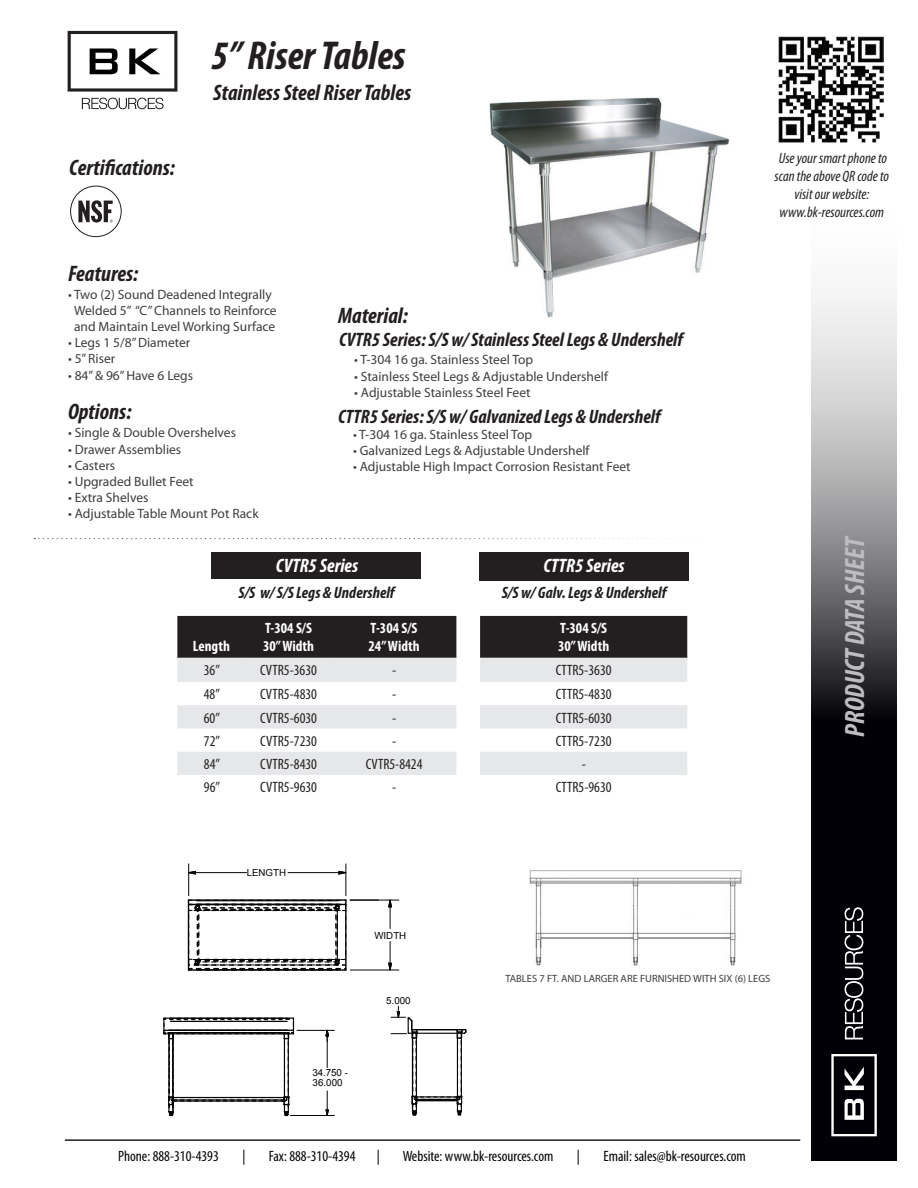
<style>
.page{position:relative;width:918px;height:1188px;background:#fff}
.page>*{position:absolute;margin:0;border:0;box-sizing:border-box;transform-origin:0 0}
.t1{font:italic 700 condensed 40.5px "Myriad Pro";color:#231f20}
.t2{font:italic 700 condensed 28.05px "Myriad Pro";letter-spacing:-.005em;color:#bcbdc0}
.t3{font:italic 700 condensed 22.5px "Myriad Pro";color:#231f20}
.t4{font:italic 700 condensed 19.5px "Myriad Pro";color:#231f20}
.t5{font:italic 700 condensed 19.5px "Myriad Pro";color:#fff}
.t6{font:italic 700 condensed 16.5px "Myriad Pro";color:#231f20}
.t7{font:condensed 15px "Myriad Pro";color:#231f20}
.t8{font:condensed 15px "Myriad Pro";color:#000001}
.t9{font:italic condensed 15px/18px "Myriad Pro";color:#231f20;text-align:center}
.t10{font:700 condensed 15px/18px "Myriad Pro";color:#fff}
.t11{font:13.5px/16.2px "Myriad Pro";color:#3e3e3f;text-align:center}
.t12{font:10.5px "Myriad Pro";color:#3e3e3f}
.t13{font:9.75px/9.3px "Arial";color:#040503}
</style>
<div class="page">
<svg style="left:811px;top:292px;width:86px;height:869px;background:#505054"></svg>
<svg style="left:845px;top:907px;width:18px;height:132px"></svg>
<svg style="left:831px;top:1054px;width:46px;height:82px"></svg>
<img style="left:779px;top:37px;width:105px;height:105px">
<hr style="left:65px;top:1139px;width:735px;height:2px;background:#231f20">
<div style="left:211px;top:552px;width:210px;height:27px;background:#231f20"></div>
<div style="left:479px;top:552px;width:210px;height:29px;background:#231f20"></div>
<svg style="left:34px;top:538px;width:631px;height:1px"></svg>
<img style="left:529px;top:870px;width:213px;height:96px">
<img style="left:489px;top:97px;width:241px;height:221px">
<hr style="left:297px;top:1030px;width:37px;height:1px;background:#040503">
<hr style="left:291px;top:1115px;width:43px;height:1px;background:#040503">
<svg style="left:163px;top:1018px;width:166px;height:99px"></svg>
<svg style="left:391px;top:1006px;width:76px;height:110px"></svg>
<hr style="left:189px;top:899px;width:157px;height:2px;background:#040503">
<svg style="left:189px;top:871px;width:7px;height:4px"></svg>
<svg style="left:338px;top:871px;width:8px;height:4px"></svg>
<hr style="left:196px;top:872px;width:51px;height:1px;background:#040503">
<hr style="left:288px;top:872px;width:51px;height:1px;background:#040503">
<hr style="left:346px;top:864px;width:1px;height:32px;background:#040503">
<hr style="left:188px;top:864px;width:1px;height:32px;background:#040503">
<svg style="left:388px;top:942px;width:4px;height:28px"></svg>
<svg style="left:388px;top:899px;width:4px;height:30px"></svg>
<hr style="left:350px;top:970px;width:49px;height:1px;background:#040503">
<hr style="left:350px;top:900px;width:49px;height:1px;background:#040503">
<svg style="left:188px;top:900px;width:191px;height:71px"></svg>
<svg style="left:82px;top:98px;width:82px;height:11px"></svg>
<svg style="left:68px;top:31px;width:109px;height:61px"></svg>
<div style="left:177px;top:616px;width:510px;height:41px;background:#231f20"></div>
<svg style="left:177px;top:657px;width:510px;height:118px;fill:#e6e7e9"></svg>
<hr style="left:177px;top:657px;width:68px;height:1px;background:#231f20">
<hr style="left:245px;top:657px;width:87px;height:1px;background:#231f20">
<hr style="left:332px;top:657px;width:124px;height:1px;background:#231f20">
<hr style="left:480px;top:657px;width:207px;height:1px;background:#231f20">
<div style="left:70px;top:186px;width:52px;height:51px;border:1px solid #231f20;border-radius:50%"></div>
<svg style="left:78px;top:200px;width:35px;height:23px"></svg>
<h3 class="t3" style="left:69px;top:153px;width:107px">Certifications:</h3>
<h3 class="t3" style="left:68px;top:259px;width:72px">Features:</h3>
<h1 class="t1" style="left:211px;top:31px;width:196px">5” Riser Tables</h1>
<h3 class="t3" style="left:213px;top:79px;width:199px">Stainless Steel Riser Tables</h3>
<p class="t11" style="left:68px;top:286px;width:210px">• Two (2) Sound Deadened Integrally<br>Welded 5” “C” Channels to Reinforce and Maintain Level Working Surface</p>
<p class="t11" style="left:68px;top:334px;width:124px">• Legs 1 5/8” Diameter</p>
<p class="t11" style="left:68px;top:351px;width:49px">• 5” Riser</p>
<p class="t11" style="left:68px;top:367px;width:127px">• 84” &amp; 96” Have 6 Legs</p>
<h3 class="t3" style="left:68px;top:398px;width:65px">Options:</h3>
<p class="t11" style="left:68px;top:424px;width:170px">• Single &amp; Double Overshelves</p>
<p class="t11" style="left:68px;top:441px;width:115px">• Drawer Assemblies</p>
<p class="t11" style="left:68px;top:457px;width:49px">• Casters</p>
<p class="t11" style="left:68px;top:473px;width:127px">• Upgraded Bullet Feet</p>
<p class="t11" style="left:68px;top:489px;width:82px">• Extra Shelves</p>
<p class="t11" style="left:68px;top:505px;width:192px">• Adjustable Table Mount Pot Rack</p>
<h3 class="t3" style="left:338px;top:301px;width:71px">Material:</h3>
<h3 class="t4" style="left:339px;top:328px;width:345px">CVTR5 Series: S/S w/ Stainless Steel Legs &amp; Undershelf</h3>
<p class="t11" style="left:354px;top:352px;width:180px">• T-304 16 ga. Stainless Steel Top</p>
<p class="t11" style="left:354px;top:368px;width:255px">• Stainless Steel Legs &amp; Adjustable Undershelf</p>
<p class="t11" style="left:354px;top:384px;width:178px">• Adjustable Stainless Steel Feet</p>
<h3 class="t4" style="left:338px;top:404px;width:324px">CTTR5 Series: S/S w/ Galvanized Legs &amp; Undershelf</h3>
<p class="t11" style="left:353px;top:426px;width:180px">• T-304 16 ga. Stainless Steel Top</p>
<p class="t11" style="left:353px;top:442px;width:238px">• Galvanized Legs &amp; Adjustable Undershelf</p>
<p class="t11" style="left:353px;top:458px;width:279px">• Adjustable High Impact Corrosion Resistant Feet</p>
<p class="t10" style="left:193px;top:637px;width:39px">Length</p>
<h3 class="t5" style="left:276px;top:553px;width:84px">CVTR5 Series</h3>
<h3 class="t5" style="left:543px;top:553px;width:83px">CTTR5 Series</h3>
<p class="t6" style="left:239px;top:582px;width:158px">S/S w/ S/S Legs &amp; Undershelf</p>
<p class="t6" style="left:502px;top:582px;width:166px">S/S w/ Galv. Legs &amp; Undershelf</p>
<p class="t10" style="left:263px;top:619px;width:53px">T-304 S/S<br>30” Width</p>
<p class="t10" style="left:369px;top:619px;width:53px">T-304 S/S<br>24” Width</p>
<p class="t10" style="left:558px;top:619px;width:53px">T-304 S/S<br>30” Width</p>
<p class="t7" style="left:204px;top:661px;width:18px">36”</p>
<p class="t7" style="left:260px;top:661px;width:58px">CVTR5-3630</p>
<p class="t7" style="left:392px;top:661px;width:6px">-</p>
<p class="t7" style="left:556px;top:661px;width:57px">CTTR5-3630</p>
<p class="t7" style="left:204px;top:685px;width:18px">48”</p>
<p class="t7" style="left:260px;top:685px;width:58px">CVTR5-4830</p>
<p class="t7" style="left:392px;top:685px;width:6px">-</p>
<p class="t7" style="left:556px;top:685px;width:57px">CTTR5-4830</p>
<p class="t7" style="left:204px;top:709px;width:18px">60”</p>
<p class="t7" style="left:260px;top:709px;width:58px">CVTR5-6030</p>
<p class="t7" style="left:392px;top:709px;width:6px">-</p>
<p class="t7" style="left:556px;top:709px;width:57px">CTTR5-6030</p>
<p class="t7" style="left:204px;top:732px;width:18px">72”</p>
<p class="t7" style="left:260px;top:732px;width:58px">CVTR5-7230</p>
<p class="t7" style="left:392px;top:732px;width:6px">-</p>
<p class="t7" style="left:556px;top:732px;width:57px">CTTR5-7230</p>
<p class="t7" style="left:204px;top:755px;width:18px">84”</p>
<p class="t7" style="left:260px;top:755px;width:58px">CVTR5-8430</p>
<p class="t7" style="left:366px;top:755px;width:58px">CVTR5-8424</p>
<p class="t7" style="left:582px;top:755px;width:6px">-</p>
<p class="t7" style="left:204px;top:778px;width:18px">96”</p>
<p class="t7" style="left:260px;top:778px;width:58px">CVTR5-9630</p>
<p class="t7" style="left:392px;top:778px;width:6px">-</p>
<p class="t7" style="left:556px;top:778px;width:57px">CTTR5-9630</p>
<p class="t13" style="left:247px;top:868px;width:41px">LENGTH</p>
<p class="t13" style="left:374px;top:931px;width:33px">WIDTH</p>
<p class="t9" style="left:775px;top:149px;width:116px">Use your smart phone to scan the above QR code to visit our website: www.bk-resources.com</p>
<h2 class="t2" style="left:837px;top:737px;width:203px;rotate:-90deg">PRODUCT DATA SHEET</h2>
<p class="t13" style="left:312px;top:1068px;width:37px">34.750 -<br>36.000</p>
<p class="t13" style="left:386px;top:996px;width:26px">5.000</p>
<p class="t12" style="left:505px;top:972px;width:266px">TABLES 7 FT. AND LARGER ARE FURNISHED WITH SIX (6) LEGS</p>
<p class="t8" style="left:118px;top:1147px;width:102px">Phone: 888-310-4393</p>
<p class="t8" style="left:242px;top:1147px;width:5px">|</p>
<p class="t8" style="left:269px;top:1147px;width:88px">Fax: 888-310-4394</p>
<p class="t8" style="left:377px;top:1147px;width:5px">|</p>
<p class="t8" style="left:403px;top:1147px;width:152px">Website: www.bk-resources.com</p>
<p class="t8" style="left:577px;top:1147px;width:5px">|</p>
<p class="t8" style="left:604px;top:1147px;width:144px">Email: sales@bk-resources.com</p>
</div>
